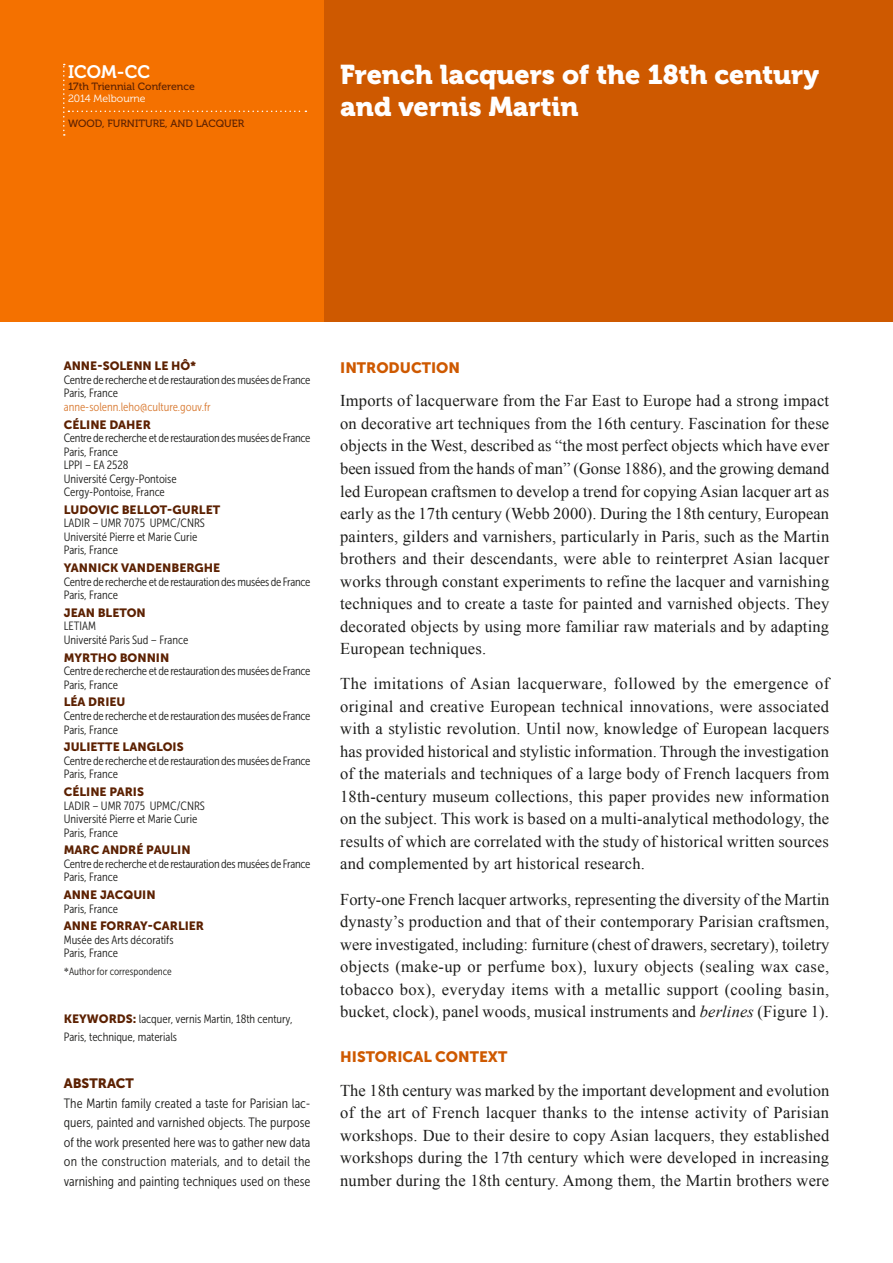
<style>
.page{position:relative;width:893px;height:1263px;background:#fff}
.page>*{position:absolute;margin:0;border:0;box-sizing:border-box;transform-origin:0 0}
.t1{font:27px/31.5px "Museo 900";color:#fff}
.t2{font:18px "Museo 700";letter-spacing:-.005em;color:#fff}
.t3{font:16.5px/22.5px "Times New Roman";letter-spacing:.01em;color:#1d1d1b;text-align:justify}
.t4{font:15px "Museo Sans 900";color:#ce5900}
.t5{font:13.5px/19.5px "Museo Sans Cond 300";color:#1d1d1b;text-align:justify}
.t6{font:13.5px "Museo Sans 900";color:#5c2102}
.t7{font:12px/13.5px "Museo Sans Cond 300";letter-spacing:-.02em;color:#1d1d1b}
.t8{font:12px/13.5px "Museo Sans Cond 300";color:#1d1d1b}
.t9{font:12px "Museo Sans 900";color:#5c2102}
.t10{font:12px "Museo Sans Cond 300";color:#d97b33}
.t11{font:10.5px "Museo 500";color:#5c2102}
.t12{font:10.5px "Museo Sans Cond 300";color:#1d1d1b}
.t13{font:10.5px "Museo 300";color:#fff}
.s1{font-family:"Times New Roman"}
.s2{font-family:"Museo Sans 900";color:#5c2102}
.s3{font-style:italic}
</style>
<div class="page">
<div style="left:323px;top:0;width:570px;height:321px;background:#ce5900"></div>
<div style="left:0;top:0;width:323px;height:321px;background:#f47100"></div>
<svg style="left:63px;top:64px;width:243px;height:72px"></svg>
<p class="t2" style="left:68px;top:61px;width:84px">ICOM-CC</p>
<p class="t11" style="left:68px;top:80px;width:128px">17th Triennial Conference</p>
<p class="t13" style="left:68px;top:92px;width:79px">2014 Melbourne</p>
<p class="t11" style="left:68px;top:118px;width:178px">WOOD, FURNITURE, AND LACQUER</p>
<h1 class="t1" style="left:340px;top:59px;width:480px">French lacquers of the 18th century and vernis Martin</h1>
<p class="t9" style="left:64px;top:359px;width:134px">ANNE-SOLENN LE HÔ*</p>
<p class="t7" style="left:64px;top:373px;width:248px">Centre de recherche et de restauration des musées de France<br>Paris, France</p>
<p class="t10" style="left:64px;top:400px;width:148px">anne-solenn.leho@culture.gouv.fr</p>
<p class="t9" style="left:64px;top:418px;width:89px">CÉLINE DAHER</p>
<p class="t7" style="left:64px;top:431px;width:248px">Centre de recherche et de restauration des musées de France<br>Paris, France<br>LPPI – EA 2528<br>Université Cergy-Pontoise<br>Cergy-Pontoise, France</p>
<p class="t9" style="left:64px;top:503px;width:158px">LUDOVIC BELLOT-GURLET</p>
<p class="t8" style="left:64px;top:517px;width:143px">LADIR – UMR 7075 UPMC/CNRS<br>Université Pierre et Marie Curie<br>Paris, France</p>
<p class="t9" style="left:64px;top:561px;width:158px">YANNICK VANDENBERGHE</p>
<p class="t7" style="left:64px;top:575px;width:248px">Centre de recherche et de restauration des musées de France<br>Paris, France</p>
<p class="t9" style="left:64px;top:606px;width:84px">JEAN BLETON</p>
<p class="t8" style="left:64px;top:620px;width:126px">LETIAM<br>Université Paris Sud – France</p>
<p class="t9" style="left:64px;top:651px;width:107px">MYRTHO BONNIN</p>
<p class="t7" style="left:64px;top:664px;width:248px">Centre de recherche et de restauration des musées de France<br>Paris, France</p>
<p class="t9" style="left:64px;top:695px;width:63px">LÉA DRIEU</p>
<p class="t7" style="left:64px;top:709px;width:248px">Centre de recherche et de restauration des musées de France<br>Paris, France</p>
<p class="t9" style="left:64px;top:740px;width:121px">JULIETTE LANGLOIS</p>
<p class="t7" style="left:64px;top:754px;width:248px">Centre de recherche et de restauration des musées de France<br>Paris, France</p>
<p class="t9" style="left:64px;top:785px;width:82px">CÉLINE PARIS</p>
<p class="t8" style="left:64px;top:799px;width:143px">LADIR – UMR 7075 UPMC/CNRS<br>Université Pierre et Marie Curie<br>Paris, France</p>
<p class="t9" style="left:64px;top:843px;width:128px">MARC ANDRÉ PAULIN</p>
<p class="t7" style="left:64px;top:857px;width:248px">Centre de recherche et de restauration des musées de France<br>Paris, France</p>
<p class="t9" style="left:64px;top:888px;width:93px">ANNE JACQUIN</p>
<p class="t8" style="left:64px;top:902px;width:56px">Paris, France</p>
<p class="t9" style="left:64px;top:919px;width:142px">ANNE FORRAY-CARLIER</p>
<p class="t8" style="left:64px;top:933px;width:111px">Musée des Arts décoratifs<br>Paris, France</p>
<p class="t12" style="left:64px;top:966px;width:110px"><span class="s1">*</span>Author for correspondence</p>
<p class="t8" style="left:64px;top:1010px;width:231px;line-height:18px"><span class="s2">KEYWORDS:</span> lacquer, vernis Martin, 18th century,<br>Paris, technique, materials</p>
<p class="t6" style="left:64px;top:1076px;width:72px">ABSTRACT</p>
<p class="t5" style="left:64px;top:1093px;width:248px">The Martin family created a taste for Parisian lac&shy;quers, painted and varnished objects. The purpose of the work presented here was to gather new data on the construction materials, and to detail the varnishing and painting techniques used on these</p>
<p class="t4" style="left:340px;top:359px;width:121px">INTRODUCTION</p>
<p class="t3" style="left:340px;top:389px;width:491px">Imports of lacquerware from the Far East to Europe had a strong impact on decorative art techniques from the 16th century. Fascination for these objects in the West, described as “the most perfect objects which have ever been issued from the hands of man” (Gonse 1886), and the growing demand led European craftsmen to develop a trend for copying Asian lacquer art as early as the 17th century (Webb 2000). During the 18th century, European painters, gilders and varnishers, particularly in Paris, such as the Martin brothers and their descendants, were able to reinterpret Asian lacquer works through constant experiments to refine the lacquer and varnishing techniques and to create a taste for painted and varnished objects. They decorated objects by using more familiar raw materials and by adapting European techniques.</p>
<p class="t3" style="left:340px;top:672px;width:491px">The imitations of Asian lacquerware, followed by the emergence of original and creative European technical innovations, were associated with a stylistic revolution. Until now, knowledge of European lacquers has provided historical and stylistic information. Through the investigation of the materials and techniques of a large body of French lacquers from 18th-century museum collections, this paper provides new information on the subject. This work is based on a multi-analytical methodology, the results of which are correlated with the study of historical written sources and complemented by art historical research.</p>
<p class="t3" style="left:340px;top:888px;width:491px">Forty-one French lacquer artworks, representing the diversity of the Martin dynasty’s production and that of their contemporary Parisian craftsmen, were investigated, including: furniture (chest of drawers, secretary), toiletry objects (make-up or perfume box), luxury objects (sealing wax case, tobacco box), everyday items with a metallic support (cooling basin, bucket, clock), panel woods, musical instruments and <span class="s3">berlines</span> (Figure 1).</p>
<p class="t4" style="left:340px;top:1048px;width:169px">HISTORICAL CONTEXT</p>
<p class="t3" style="left:340px;top:1079px;width:491px">The 18th century was marked by the important development and evolution of the art of French lacquer thanks to the intense activity of Parisian workshops. Due to their desire to copy Asian lacquers, they established workshops during the 17th century which were developed in increasing number during the 18th century. Among them, the Martin brothers were</p>
</div>
